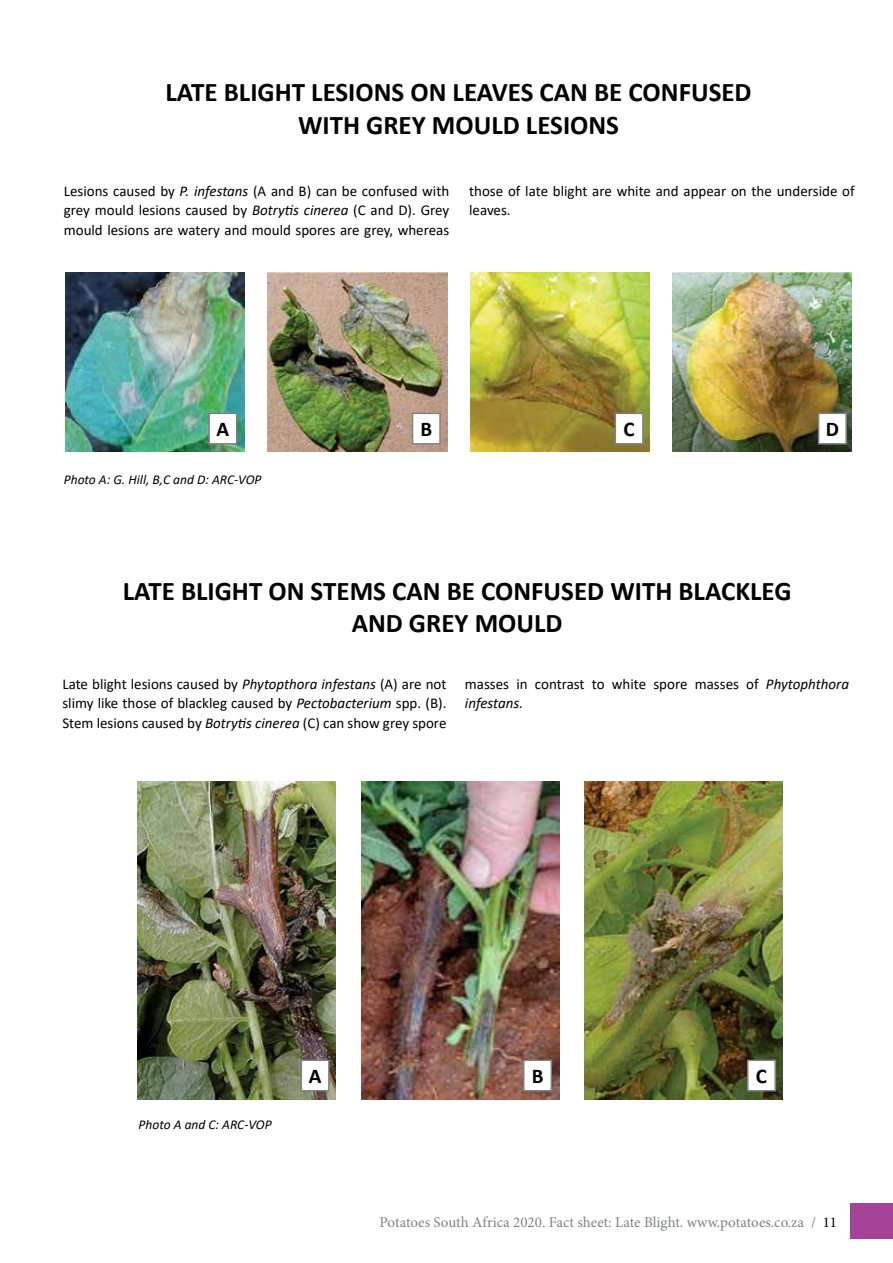
<style>
.page{position:relative;width:893px;height:1263px;background:#fff}
.page>*{position:absolute;margin:0;border:0;box-sizing:border-box;transform-origin:0 0}
.t1{font:700 27px/32.4px "Calibri";color:#000;text-align:center}
.t2{font:700 21px "Calibri";color:#000}
.t3{font:15px/19.5px "Calibri";color:#000;text-align:justify}
.t4{font:15px "Minion Pro";color:#808285}
.t5{font:italic 13.5px "Calibri";color:#000}
.s1{font-style:italic}
.s2{color:#000}
</style>
<div class="page">
<div style="left:850px;top:1203px;width:43px;height:36px;background:#a54399"></div>
<img style="left:65px;top:272px;width:180px;height:180px">
<img style="left:268px;top:272px;width:179px;height:180px">
<img style="left:470px;top:272px;width:179px;height:180px">
<img style="left:672px;top:272px;width:180px;height:180px">
<div style="left:208px;top:413px;width:29px;height:32px;background:#fff;border:2px solid #808285"></div>
<div style="left:412px;top:413px;width:29px;height:32px;background:#fff;border:2px solid #808285"></div>
<div style="left:615px;top:413px;width:29px;height:32px;background:#fff;border:2px solid #808285"></div>
<div style="left:818px;top:413px;width:29px;height:32px;background:#fff;border:2px solid #808285"></div>
<img style="left:137px;top:781px;width:199px;height:319px">
<img style="left:361px;top:781px;width:198px;height:319px">
<img style="left:585px;top:781px;width:198px;height:319px">
<div style="left:301px;top:1059px;width:29px;height:32px;background:#fff;border:2px solid #808285"></div>
<div style="left:523px;top:1059px;width:29px;height:32px;background:#fff;border:2px solid #808285"></div>
<div style="left:747px;top:1059px;width:29px;height:32px;background:#fff;border:2px solid #808285"></div>
<h1 class="t1" style="left:165px;top:76px;width:588px">LATE BLIGHT LESIONS ON LEAVES CAN BE CONFUSED<br>WITH GREY MOULD LESIONS</h1>
<p class="t3" style="left:64px;top:181px;width:387px">Lesions caused by <span class="s1">P. infestans</span> (A and B) can be confused with grey mould lesions caused by <span class="s1">Botrytis cinerea</span> (C and D). Grey mould lesions are watery and mould spores are grey, whereas</p>
<p class="t3" style="left:469px;top:181px;width:387px">those of late blight are white and appear on the underside of leaves.</p>
<h2 class="t2" style="left:217px;top:414px;width:14px">A</h2>
<h2 class="t2" style="left:420px;top:414px;width:13px">B</h2>
<h2 class="t2" style="left:624px;top:414px;width:13px">C</h2>
<h2 class="t2" style="left:826px;top:414px;width:15px">D</h2>
<p class="t5" style="left:64px;top:470px;width:199px">Photo A: G. Hill, B,C and D: ARC-VOP</p>
<h1 class="t1" style="left:123px;top:574px;width:670px">LATE BLIGHT ON STEMS CAN BE CONFUSED WITH BLACKLEG<br>AND GREY MOULD</h1>
<p class="t3" style="left:62px;top:674px;width:386px">Late blight lesions caused by <span class="s1">Phytopthora infestans</span> (A) are not slimy like those of blackleg caused by <span class="s1">Pectobacterium</span> spp. (B).<br>Stem lesions caused by <span class="s1">Botrytis cinerea</span> (C) can show grey spore</p>
<p class="t3" style="left:465px;top:674px;width:386px">masses in contrast to white spore masses of <span class="s1">Phytophthora infestans.</span></p>
<p class="t5" style="left:139px;top:1115px;width:135px">Photo A and C: ARC-VOP</p>
<h2 class="t2" style="left:309px;top:1061px;width:14px">A</h2>
<h2 class="t2" style="left:532px;top:1061px;width:13px">B</h2>
<h2 class="t2" style="left:756px;top:1061px;width:13px">C</h2>
<p class="t4" style="left:380px;top:1212px;width:459px">Potatoes South Africa 2020. Fact sheet: Late Blight. www.potatoes.co.za / <span class="s2">11</span></p>
</div>
